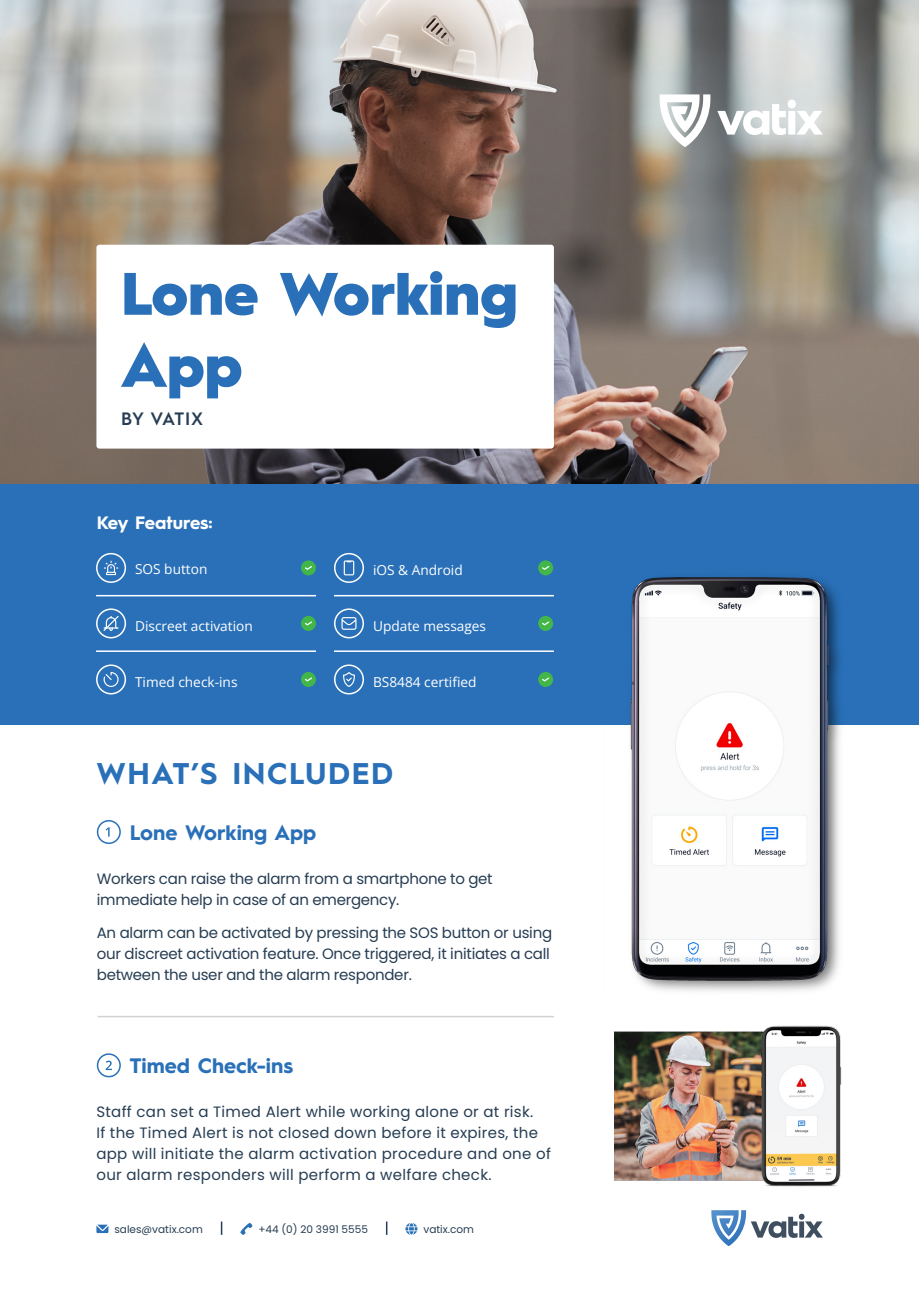
<style>
.page{position:relative;width:919px;height:1289px;background:#fff}
.page>*{position:absolute;margin:0;border:0;box-sizing:border-box;transform-origin:0 0}
.t1{font:900 60px/72px "Hurme Geometric Sans 1";letter-spacing:-.01em;color:#2970b8}
.t2{font:700 30px "Hurme Geometric Sans 1";letter-spacing:.05em;color:#2970b8}
.t3{font:700 21px "Hurme Geometric Sans 1";color:#2970b8}
.t4{font:700 18px "Hurme Geometric Sans 1";letter-spacing:-.005em;color:#fff}
.t5{font:600 18px "Hurme Geometric Sans 1";color:#263d53}
.t6{font:15px/21px "Poppins";letter-spacing:-.02em;color:#263d53}
.t7{font:15px/21px "Poppins";letter-spacing:.02em;color:#263d53}
.t8{font:13.65px "Open Sans";color:#fff}
.t9{font:10.5px "Poppins";color:#263d53}
</style>
<div class="page">
<img style="left:0;top:0;width:918px;height:484px">
<svg style="left:717px;top:100px;width:105px;height:35px"></svg>
<svg style="left:659px;top:94px;width:51px;height:53px"></svg>
<div style="left:97px;top:820px;width:24px;height:24px;border:2px solid #2970b8;border-radius:50%"></div>
<svg style="left:106px;top:827px;width:4px;height:9px"></svg>
<div style="left:97px;top:1053px;width:24px;height:24px;border:2px solid #2970b8;border-radius:50%"></div>
<svg style="left:106px;top:1060px;width:6px;height:10px"></svg>
<div style="left:96px;top:245px;width:458px;height:203px;background:#fff;border-radius:3px"></div>
<img style="left:614px;top:1025px;width:228px;height:162px">
<svg style="left:716px;top:1210px;width:106px;height:29px"></svg>
<svg style="left:96px;top:1224px;width:12px;height:8px"></svg>
<svg style="left:240px;top:1222px;width:12px;height:12px"></svg>
<svg style="left:405px;top:1223px;width:12px;height:11px"></svg>
<svg style="left:386px;top:1221px;width:1px;height:13px"></svg>
<svg style="left:221px;top:1221px;width:1px;height:13px"></svg>
<div style="left:0;top:484px;width:918px;height:241px;background:#2970b8"></div>
<svg style="left:104px;top:560px;width:14px;height:15px"></svg>
<div style="left:96px;top:553px;width:30px;height:30px;border:2px solid #fff;border-radius:50%"></div>
<div style="left:334px;top:553px;width:30px;height:30px;border:2px solid #fff;border-radius:50%"></div>
<div style="left:301px;top:560px;width:15px;height:15px;background:#43b649;border-radius:50%"></div>
<svg style="left:305px;top:566px;width:7px;height:4px"></svg>
<div style="left:538px;top:560px;width:15px;height:15px;background:#43b649;border-radius:50%"></div>
<svg style="left:542px;top:566px;width:7px;height:4px"></svg>
<div style="left:96px;top:608px;width:30px;height:30px;border:2px solid #fff;border-radius:50%"></div>
<div style="left:334px;top:608px;width:30px;height:30px;border:2px solid #fff;border-radius:50%"></div>
<div style="left:301px;top:616px;width:15px;height:15px;background:#43b649;border-radius:50%"></div>
<svg style="left:305px;top:621px;width:7px;height:4px"></svg>
<div style="left:538px;top:616px;width:15px;height:15px;background:#43b649;border-radius:50%"></div>
<svg style="left:542px;top:621px;width:7px;height:4px"></svg>
<div style="left:96px;top:664px;width:30px;height:30px;border:2px solid #fff;border-radius:50%"></div>
<div style="left:334px;top:664px;width:30px;height:30px;border:2px solid #fff;border-radius:50%"></div>
<div style="left:301px;top:672px;width:15px;height:15px;background:#43b649;border-radius:50%"></div>
<svg style="left:305px;top:677px;width:7px;height:4px"></svg>
<div style="left:538px;top:672px;width:15px;height:15px;background:#43b649;border-radius:50%"></div>
<svg style="left:542px;top:677px;width:7px;height:4px"></svg>
<hr style="left:96px;top:595px;width:220px;height:1px;background:#fff">
<hr style="left:334px;top:595px;width:220px;height:1px;background:#fff">
<hr style="left:334px;top:650px;width:220px;height:2px;background:#fff">
<hr style="left:96px;top:650px;width:220px;height:2px;background:#fff">
<svg style="left:341px;top:617px;width:15px;height:12px"></svg>
<svg style="left:104px;top:672px;width:15px;height:15px"></svg>
<svg style="left:344px;top:560px;width:10px;height:15px"></svg>
<svg style="left:103px;top:616px;width:16px;height:15px"></svg>
<svg style="left:343px;top:672px;width:12px;height:15px"></svg>
<hr style="left:98px;top:1015px;width:456px;height:2px;background:#d1d2d4">
<img style="left:630px;top:577px;width:210px;height:414px">
<p class="t1" style="left:121px;top:255px;width:398px">Lone Working<br>App</p>
<p class="t5" style="left:121px;top:405px;width:84px">BY VATIX</p>
<h2 class="t4" style="left:97px;top:510px;width:117px">Key Features:</h2>
<p class="t8" style="left:135px;top:559px;width:74px">SOS button</p>
<p class="t8" style="left:373px;top:561px;width:91px">iOS &amp; Android</p>
<p class="t8" style="left:135px;top:616px;width:119px">Discreet activation</p>
<p class="t8" style="left:373px;top:616px;width:115px">Update messages</p>
<p class="t8" style="left:135px;top:672px;width:104px">Timed check-ins</p>
<p class="t8" style="left:373px;top:672px;width:105px">BS8484 certified</p>
<p class="t2" style="left:97px;top:752px;width:298px">WHAT’S INCLUDED</p>
<h2 class="t3" style="left:130px;top:818px;width:188px">Lone Working App</h2>
<p class="t6" style="left:97px;top:868px;width:397px">Workers can raise the alarm from a smartphone to get immediate help in case of an emergency.</p>
<p class="t6" style="left:97px;top:922px;width:457px">An alarm can be activated by pressing the SOS button or using our discreet activation feature. Once triggered, it initiates a call between the user and the alarm responder.</p>
<h2 class="t3" style="left:130px;top:1051px;width:165px">Timed Check-ins</h2>
<p class="t7" style="left:96px;top:1101px;width:456px">Staff can set a Timed Alert while working alone or at risk.<br>If the Timed Alert is not closed down before it expires, the app will initiate the alarm activation procedure and one of our alarm responders will perform a welfare check.</p>
<p class="t9" style="left:114px;top:1222px;width:90px">sales@vatix.com</p>
<p class="t9" style="left:258px;top:1222px;width:111px">+44 (0) 20 3991 5555</p>
<p class="t9" style="left:423px;top:1222px;width:52px">vatix.com</p>
</div>
